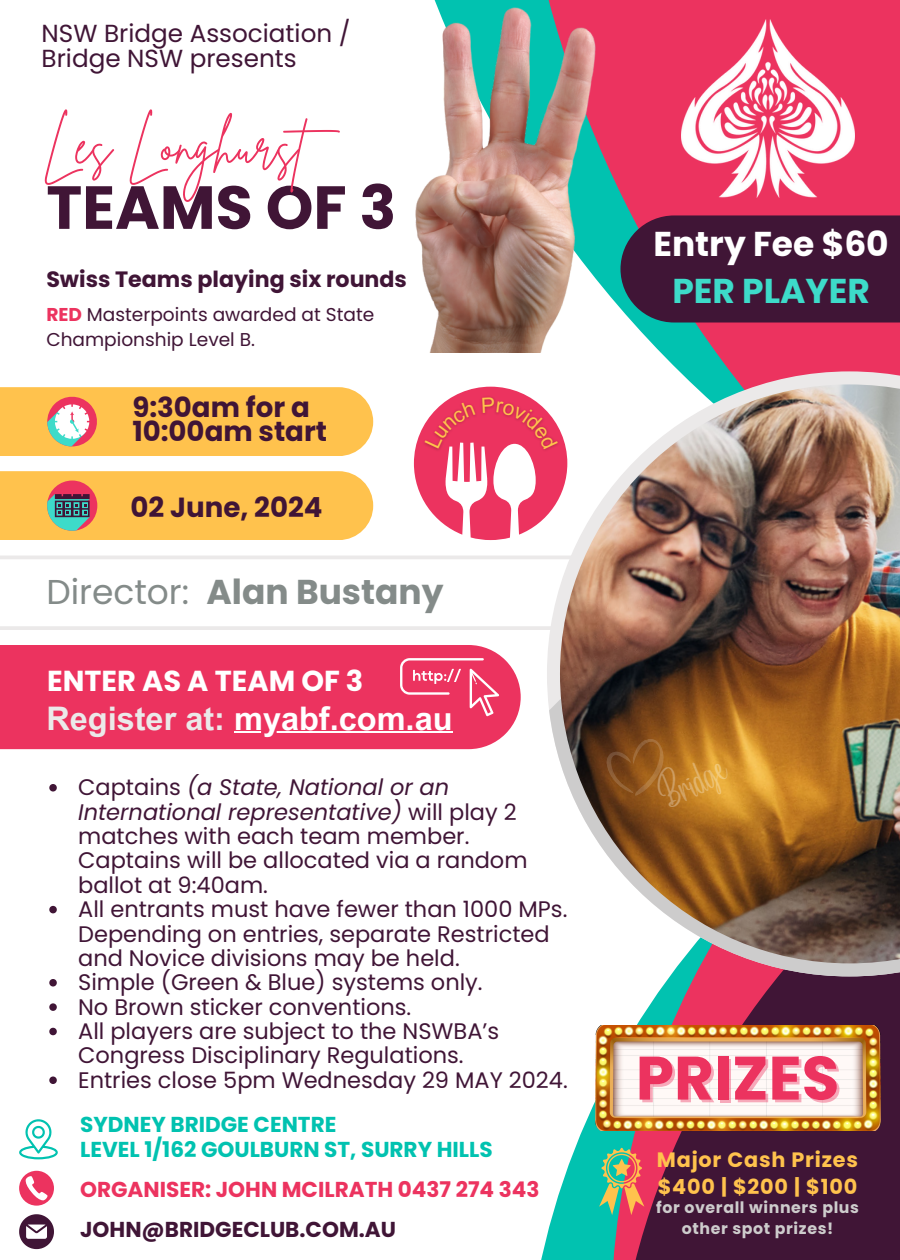
<style>
.page{position:relative;width:900px;height:1260px;background:#fff}
.page>*{position:absolute;margin:0;border:0;box-sizing:border-box;transform-origin:0 0}
.t1{font:700 61.25px "Poppins";color:#ec335f}
.t2{font:700 60.75px "Poppins";color:#401536}
.t3{font:50.5px "Brittany Signature";color:#ec335f}
.t4{font:700 34.5px/47px "Poppins";color:#fff;text-align:center}
.t5{font:700 34.5px "Poppins";color:#848b89}
.t6{font:34.5px "Poppins";color:#848b89}
.t7{font:700 32.5px "Arial MT Pro";color:#fff}
.t8{font:700 29px "Poppins";color:#fff}
.t9{font:700 27.75px/24.5px "Poppins";color:#401536}
.t10{font:24.75px/24.5px "Poppins";color:#401536}
.t11{font:22.5px/24.5px "Poppins";color:#401536}
.t12{font:700 22.25px "Poppins";color:#401536}
.t13{font:700 21.5px "Poppins";color:#01c2b0}
.t14{font:700 21.5px "Poppins";color:#ec335f}
.t15{font:700 21.5px "Poppins";color:#401536}
.t16{font:700 20.75px/27.5px "Poppins";letter-spacing:.04em;color:#ffc24d}
.t17{font:18.5px/24.8px "Poppins";color:#401536}
.t18{font:700 15.75px/21px "Poppins";letter-spacing:.04em;color:#cdcccc;text-align:center}
.s1{font-weight:700;color:#ec335f}
.s2{color:#ebe9e9}
.s3{font-style:italic}
.s4{color:#3ddbc9}
</style>
<div class="page">
<svg style="left:550px;top:0;width:350px;height:371px;fill:#ec335f"></svg>
<hr style="left:0;top:626px;width:621px;height:4px;background:#ebe9e9">
<hr style="left:0;top:556px;width:616px;height:3px;background:#ebe9e9">
<svg style="left:546px;top:976px;width:354px;height:284px;fill:#401536"></svg>
<svg style="left:547px;top:371px;width:353px;height:334px"></svg>
<svg style="left:549px;top:540px;width:351px;height:436px"></svg>
<img style="left:560px;top:384px;width:340px;height:579px">
<svg style="left:0;top:387px;width:373px;height:69px"></svg>
<svg style="left:0;top:471px;width:373px;height:69px"></svg>
<div style="left:0;top:645px;width:521px;height:104px;background:#ec335f"></div>
<img style="left:682px;top:19px;width:172px;height:178px">
<svg style="left:19px;top:1119px;width:39px;height:40px"></svg>
<img style="left:415px;top:7px;width:180px;height:345px">
<div style="left:621px;top:215px;width:279px;height:108px;background:#401536"></div>
<svg style="left:19px;top:1171px;width:35px;height:35px"></svg>
<svg style="left:400px;top:658px;width:99px;height:58px"></svg>
<svg style="left:49px;top:784px;width:8px;height:8px"></svg>
<svg style="left:49px;top:906px;width:8px;height:7px"></svg>
<svg style="left:49px;top:979px;width:8px;height:8px"></svg>
<svg style="left:49px;top:1003px;width:8px;height:8px"></svg>
<svg style="left:49px;top:1028px;width:8px;height:7px"></svg>
<svg style="left:49px;top:1077px;width:8px;height:7px"></svg>
<img style="left:595px;top:1026px;width:285px;height:105px">
<svg style="left:599px;top:1148px;width:45px;height:67px"></svg>
<svg style="left:19px;top:1214px;width:35px;height:35px"></svg>
<hr style="left:234px;top:732px;width:219px;height:1px;background:#fff">
<svg style="left:414px;top:387px;width:153px;height:153px"></svg>
<svg style="left:604px;top:736px;width:127px;height:74px"></svg>
<p class="t10" style="left:42px;top:22px;width:310px">NSW Bridge Association /<br>Bridge NSW presents</p>
<p class="t3" style="left:42px;top:113px;width:313px">Les Longhurst</p>
<p class="t2" style="left:46px;top:165px;width:351px">TEAMS OF 3</p>
<p class="t12" style="left:46px;top:264px;width:362px">Swiss Teams playing six rounds</p>
<h3 class="t17" style="left:46px;top:302px;width:330px"><span class="s1">RED</span> Masterpoints awarded at State<br>Championship Level B.</h3>
<p class="t9" style="left:132px;top:395px;width:196px">9:30am for a<br>10:00am start</p>
<h6 class="t9" style="left:131px;top:495px;width:194px">02 June, 2024</h6>
<p class="t6" style="left:46px;top:567px;width:144px">Director:</p>
<h6 class="t5" style="left:207px;top:567px;width:239px">Alan Bustany</h6>
<h4 class="t8" style="left:47px;top:660px;width:318px">ENTER AS A TEAM OF 3</h4>
<p class="t7" style="left:46px;top:706px;width:408px"><span class="s2">Register at:</span> myabf.com.au</p>
<p class="t11" style="left:78px;top:775px;width:451px">Captains <span class="s3">(a State, National or an<br>International representative)</span> will play 2 matches with each team member.<br>Captains will be allocated via a random ballot at 9:40am.</p>
<h3 class="t11" style="left:78px;top:897px;width:491px">All entrants must have fewer than 1000 MPs.<br>Depending on entries, separate Restricted and Novice divisions may be held.</h3>
<p class="t11" style="left:78px;top:970px;width:406px">Simple (Green &amp; Blue) systems only.</p>
<p class="t11" style="left:78px;top:995px;width:335px">No Brown sticker conventions.</p>
<h2 class="t11" style="left:78px;top:1019px;width:423px">All players are subject to the NSWBA’s<br>Congress Disciplinary Regulations.</h2>
<h1 class="t11" style="left:78px;top:1068px;width:491px">Entries close 5pm Wednesday 29 MAY 2024.</h1>
<h3 class="t13" style="left:80px;top:1109px;width:258px">SYDNEY BRIDGE CENTRE</h3>
<p class="t13" style="left:80px;top:1134px;width:414px">LEVEL 1/162 GOULBURN ST, SURRY HILLS</p>
<p class="t14" style="left:80px;top:1174px;width:461px">ORGANISER: JOHN MCILRATH 0437 274 343</p>
<p class="t15" style="left:80px;top:1214px;width:317px">JOHN@BRIDGECLUB.COM.AU</p>
<p class="t4" style="left:653px;top:220px;width:237px">Entry Fee $60<br><span class="s4">PER PLAYER</span></p>
<h1 class="t1" style="left:636px;top:1035px;width:205px">PRIZES</h1>
<p class="t16" style="left:657px;top:1146px;width:203px">Major Cash Prizes $400 | $200 | $100</p>
<p class="t18" style="left:656px;top:1197px;width:204px">for overall winners plus other spot prizes!</p>
</div>
